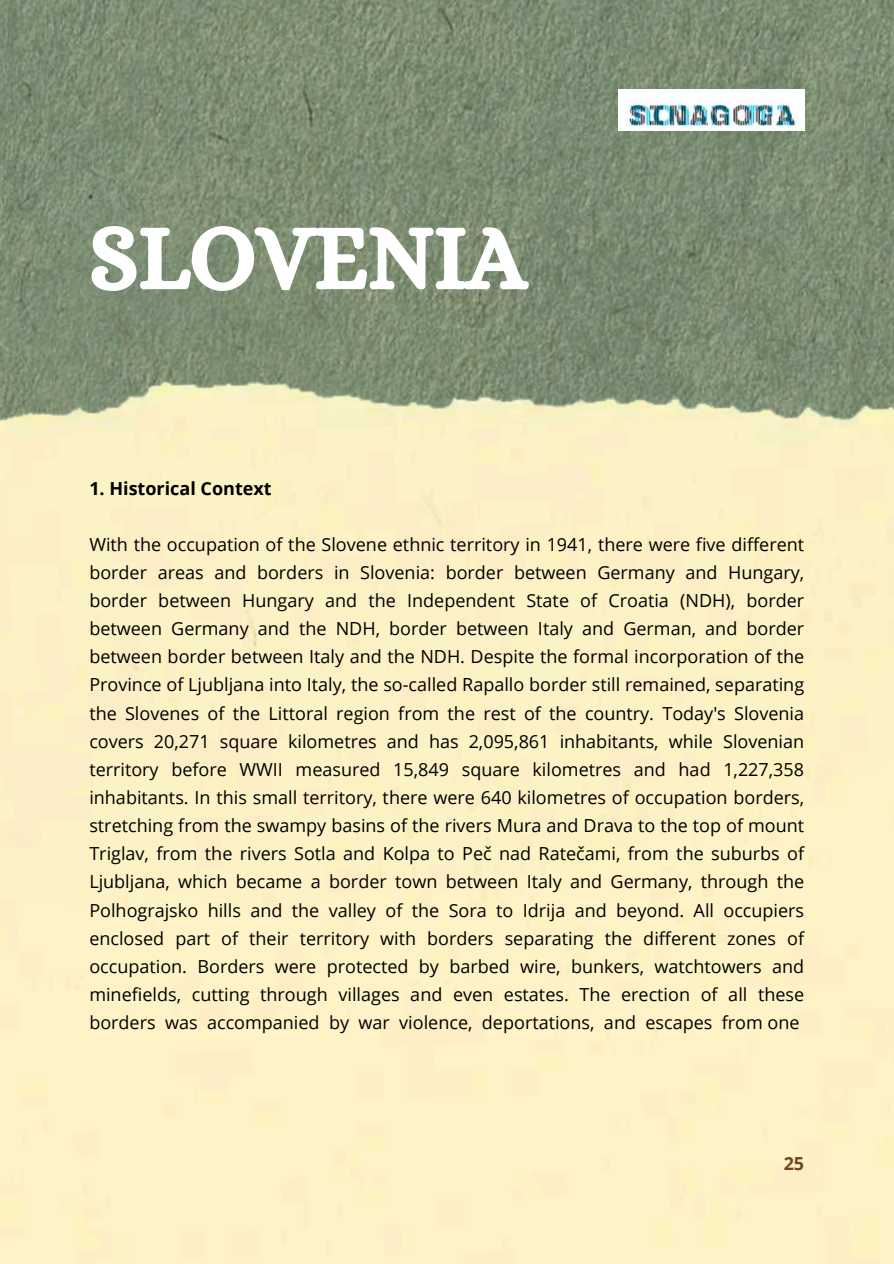
<style>
.page{position:relative;width:894px;height:1264px;background:#fff}
.page>*{position:absolute;margin:0;border:0;box-sizing:border-box;transform-origin:0 0}
.t1{font:90px "CA Generated";color:#fff}
.t2{font:18px/28.2px "Open Sans";color:#000;text-align:justify}
.t3{font:700 18px "Open Sans";color:#000}
.t4{font:700 18px "Open Sans";color:#70451e}
</style>
<div class="page">
<img style="left:0;top:0;width:893px;height:154px">
<img style="left:0;top:154px;width:893px;height:1109px">
<img style="left:618px;top:89px;width:186px;height:42px">
<h1 class="t1" style="left:89px;top:205px;width:438px">SLOVENIA</h1>
<p class="t3" style="left:89px;top:475px;width:184px">1. Historical Context</p>
<p class="t2" style="left:89px;top:529px;width:716px">With the occupation of the Slovene ethnic territory in 1941, there were five different border areas and borders in Slovenia: border between Germany and Hungary, border between Hungary and the Independent State of Croatia (NDH), border between Germany and the NDH, border between Italy and German, and border between border between Italy and the NDH. Despite the formal incorporation of the Province of Ljubljana into Italy, the so-called Rapallo border still remained, separating the Slovenes of the Littoral region from the rest of the country. Today's Slovenia covers 20,271 square kilometres and has 2,095,861 inhabitants, while Slovenian territory before WWII measured 15,849 square kilometres and had 1,227,358 inhabitants. In this small territory, there were 640 kilometres of occupation borders, stretching from the swampy basins of the rivers Mura and Drava to the top of mount Triglav, from the rivers Sotla and Kolpa to Peč nad Ratečami, from the suburbs of Ljubljana, which became a border town between Italy and Germany, through the Polhograjsko hills and the valley of the Sora to Idrija and beyond. All occupiers enclosed part of their territory with borders separating the different zones of occupation. Borders were protected by barbed wire, bunkers, watchtowers and minefields, cutting through villages and even estates. The erection of all these borders was accompanied by war violence, deportations, and escapes from one</p>
<p class="t4" style="left:783px;top:1150px;width:22px">25</p>
</div>
